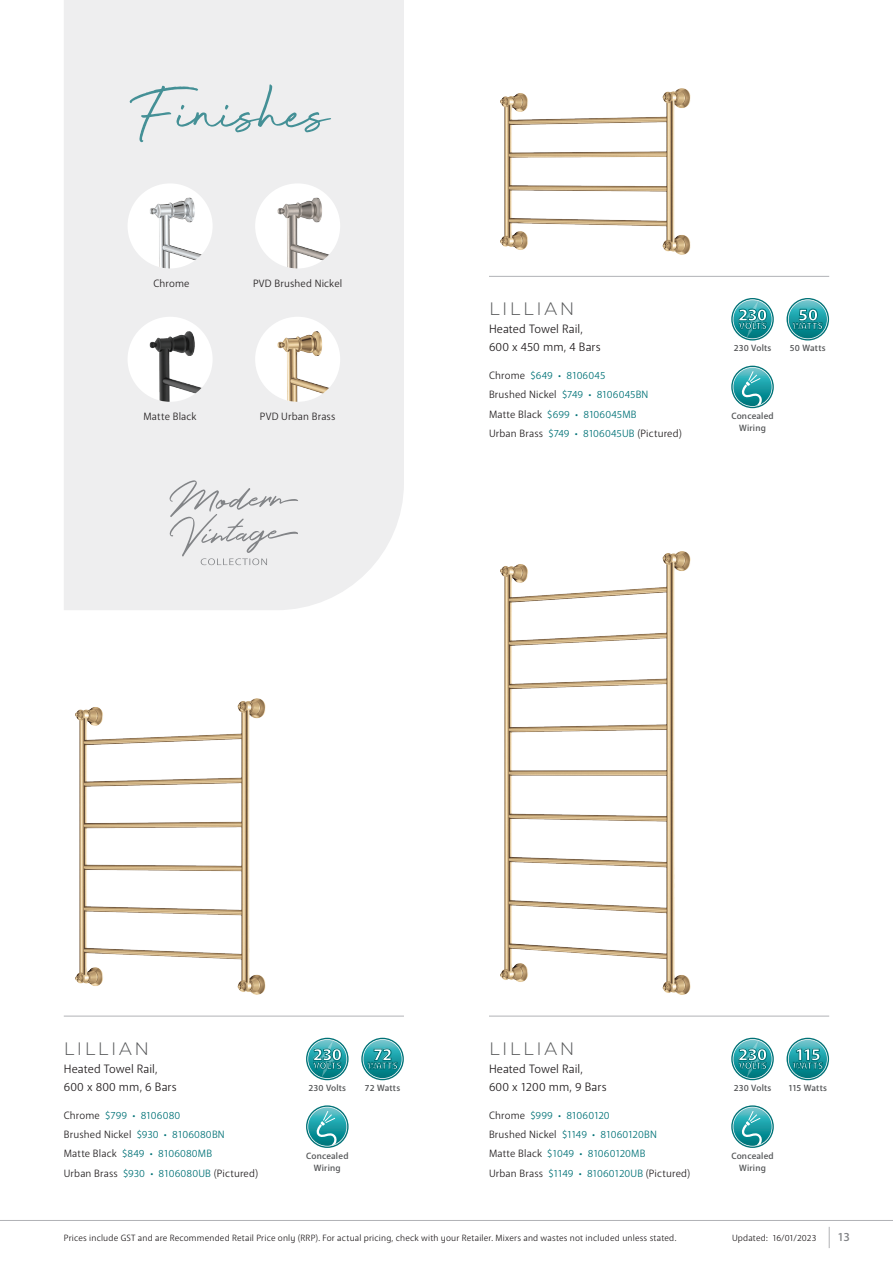
<style>
.page{position:relative;width:893px;height:1263px;background:#fff}
.page>*{position:absolute;margin:0;border:0;box-sizing:border-box;transform-origin:0 0}
.t1{font:75px "Beyond Infinity";color:#449096}
.t2{font:300 18px "Montserrat";letter-spacing:.15em;color:#545557}
.t3{font:900 17.25px "Anago";letter-spacing:-.03em;color:#fff}
.t4{font:12px/18px "Anago";letter-spacing:.005em;color:#231f20}
.t5{font:500 12px "Anago";color:#828487}
.t6{font:10.5px/19.2px "Anago";letter-spacing:.01em;color:#007277}
.t7{font:10.5px "Anago";letter-spacing:.015em;color:#231f20}
.t8{font:900 9.75px "Anago";letter-spacing:-.01em;color:#fff}
.t9{font:9px "Anago";letter-spacing:.02em;color:#231f20}
.t10{font:500 9px/12px "Anago";letter-spacing:.02em;color:#545557;text-align:center}
.s1{color:#231f20}
</style>
<div class="page">
<div style="left:64px;top:0;width:340px;height:610px;background:#eeeeef"></div>
<div style="left:128px;top:183px;width:85px;height:85px;background:#fff;border-radius:50%"></div>
<img style="left:150px;top:198px;width:63px;height:70px">
<div style="left:255px;top:183px;width:85px;height:85px;background:#fff;border-radius:50%"></div>
<img style="left:277px;top:198px;width:63px;height:70px">
<div style="left:128px;top:317px;width:85px;height:85px;background:#fff;border-radius:50%"></div>
<img style="left:150px;top:331px;width:63px;height:71px">
<div style="left:255px;top:317px;width:85px;height:85px;background:#fff;border-radius:50%"></div>
<img style="left:277px;top:331px;width:63px;height:71px">
<img style="left:500px;top:88px;width:190px;height:167px">
<img style="left:75px;top:699px;width:190px;height:295px">
<img style="left:500px;top:551px;width:190px;height:443px">
<hr style="left:64px;top:1016px;width:340px;height:1px;background:#b1b2b6">
<hr style="left:489px;top:1016px;width:340px;height:1px;background:#b1b2b6">
<hr style="left:489px;top:276px;width:340px;height:1px;background:#b1b2b6">
<svg style="left:170px;top:480px;width:128px;height:85px;background:#e1e1e2"></svg>
<svg style="left:786px;top:298px;width:43px;height:42px"></svg>
<svg style="left:788px;top:299px;width:40px;height:40px;background:#46a7ac"></svg>
<svg style="left:731px;top:298px;width:43px;height:42px"></svg>
<svg style="left:733px;top:299px;width:39px;height:40px;background:#47a6ab"></svg>
<svg style="left:731px;top:366px;width:43px;height:42px"></svg>
<svg style="left:733px;top:367px;width:39px;height:40px;background:#59b4ba"></svg>
<svg style="left:786px;top:1038px;width:43px;height:42px"></svg>
<svg style="left:788px;top:1039px;width:40px;height:40px;background:#46a6ab"></svg>
<svg style="left:361px;top:1038px;width:43px;height:42px"></svg>
<svg style="left:363px;top:1039px;width:39px;height:40px;background:#43a6ab"></svg>
<svg style="left:731px;top:1038px;width:43px;height:42px"></svg>
<svg style="left:733px;top:1039px;width:39px;height:40px;background:#47a6ab"></svg>
<svg style="left:306px;top:1038px;width:43px;height:42px"></svg>
<svg style="left:307px;top:1039px;width:40px;height:40px;background:#49a7ac"></svg>
<svg style="left:731px;top:1105px;width:43px;height:43px"></svg>
<svg style="left:733px;top:1107px;width:39px;height:40px"></svg>
<svg style="left:306px;top:1105px;width:43px;height:43px"></svg>
<svg style="left:307px;top:1107px;width:40px;height:40px"></svg>
<hr style="left:0;top:1220px;width:893px;height:1px;background:#b1b2b6">
<svg style="left:829px;top:1227px;width:1px;height:21px"></svg>
<h1 class="t1" style="left:139px;top:69px;width:192px">Finishes</h1>
<p class="t7" style="left:153px;top:277px;width:38px">Chrome</p>
<p class="t7" style="left:253px;top:277px;width:91px">PVD Brushed Nickel</p>
<p class="t7" style="left:144px;top:410px;width:55px">Matte Black</p>
<p class="t7" style="left:260px;top:410px;width:77px">PVD Urban Brass</p>
<h2 class="t2" style="left:489px;top:297px;width:87px">LILLIAN</h2>
<p class="t4" style="left:489px;top:320px;width:113px">Heated Towel Rail,<br>600 x 450 mm, 4 Bars</p>
<p class="t6" style="left:489px;top:366px;width:194px"><span class="s1">Chrome</span> $649 • 8106045<br><span class="s1">Brushed Nickel</span> $749 • 8106045BN<br><span class="s1">Matte Black</span> $699 • 8106045MB<br><span class="s1">Urban Brass</span> $749 • 8106045UB <span class="s1">(Pictured)</span></p>
<h3 class="t3" style="left:738px;top:304px;width:30px">230</h3>
<p class="t8" style="left:739px;top:320px;width:30px">VOLTS</p>
<p class="t10" style="left:734px;top:342px;width:39px">230 Volts</p>
<h3 class="t3" style="left:798px;top:304px;width:21px">50</h3>
<p class="t8" style="left:793px;top:320px;width:32px">WATTS</p>
<p class="t10" style="left:790px;top:342px;width:37px">50 Watts</p>
<p class="t10" style="left:731px;top:410px;width:44px">Concealed<br>Wiring</p>
<h2 class="t2" style="left:64px;top:1036px;width:87px">LILLIAN</h2>
<p class="t4" style="left:64px;top:1060px;width:115px">Heated Towel Rail,<br>600 x 800 mm, 6 Bars</p>
<p class="t6" style="left:64px;top:1106px;width:196px"><span class="s1">Chrome</span> $799 • 8106080<br><span class="s1">Brushed Nickel</span> $930 • 8106080BN<br><span class="s1">Matte Black</span> $849 • 8106080MB<br><span class="s1">Urban Brass</span> $930 • 8106080UB <span class="s1">(Pictured)</span></p>
<h3 class="t3" style="left:313px;top:1043px;width:30px">230</h3>
<p class="t8" style="left:313px;top:1059px;width:30px">VOLTS</p>
<p class="t10" style="left:308px;top:1082px;width:39px">230 Volts</p>
<h3 class="t3" style="left:373px;top:1043px;width:20px">72</h3>
<p class="t8" style="left:368px;top:1059px;width:32px">WATTS</p>
<p class="t10" style="left:365px;top:1082px;width:37px">72 Watts</p>
<p class="t10" style="left:306px;top:1149px;width:44px">Concealed<br>Wiring</p>
<h2 class="t2" style="left:489px;top:1036px;width:87px">LILLIAN</h2>
<p class="t4" style="left:489px;top:1060px;width:119px">Heated Towel Rail,<br>600 x 1200 mm, 9 Bars</p>
<p class="t6" style="left:489px;top:1106px;width:203px"><span class="s1">Chrome</span> $999 • 81060120<br><span class="s1">Brushed Nickel</span> $1149 • 81060120BN<br><span class="s1">Matte Black</span> $1049 • 81060120MB<br><span class="s1">Urban Brass</span> $1149 • 81060120UB <span class="s1">(Pictured)</span></p>
<h3 class="t3" style="left:738px;top:1043px;width:30px">230</h3>
<p class="t8" style="left:739px;top:1059px;width:30px">VOLTS</p>
<p class="t10" style="left:734px;top:1082px;width:39px">230 Volts</p>
<h3 class="t3" style="left:795px;top:1043px;width:27px">115</h3>
<p class="t8" style="left:793px;top:1059px;width:32px">WATTS</p>
<p class="t10" style="left:788px;top:1082px;width:40px">115 Watts</p>
<p class="t10" style="left:731px;top:1149px;width:44px">Concealed<br>Wiring</p>
<p class="t9" style="left:64px;top:1232px;width:614px">Prices include GST and are Recommended Retail Price only (RRP). For actual pricing, check with your Retailer. Mixers and wastes not included unless stated.</p>
<p class="t9" style="left:732px;top:1232px;width:86px">Updated: 16/01/2023</p>
<p class="t5" style="left:838px;top:1229px;width:14px">13</p>
</div>
